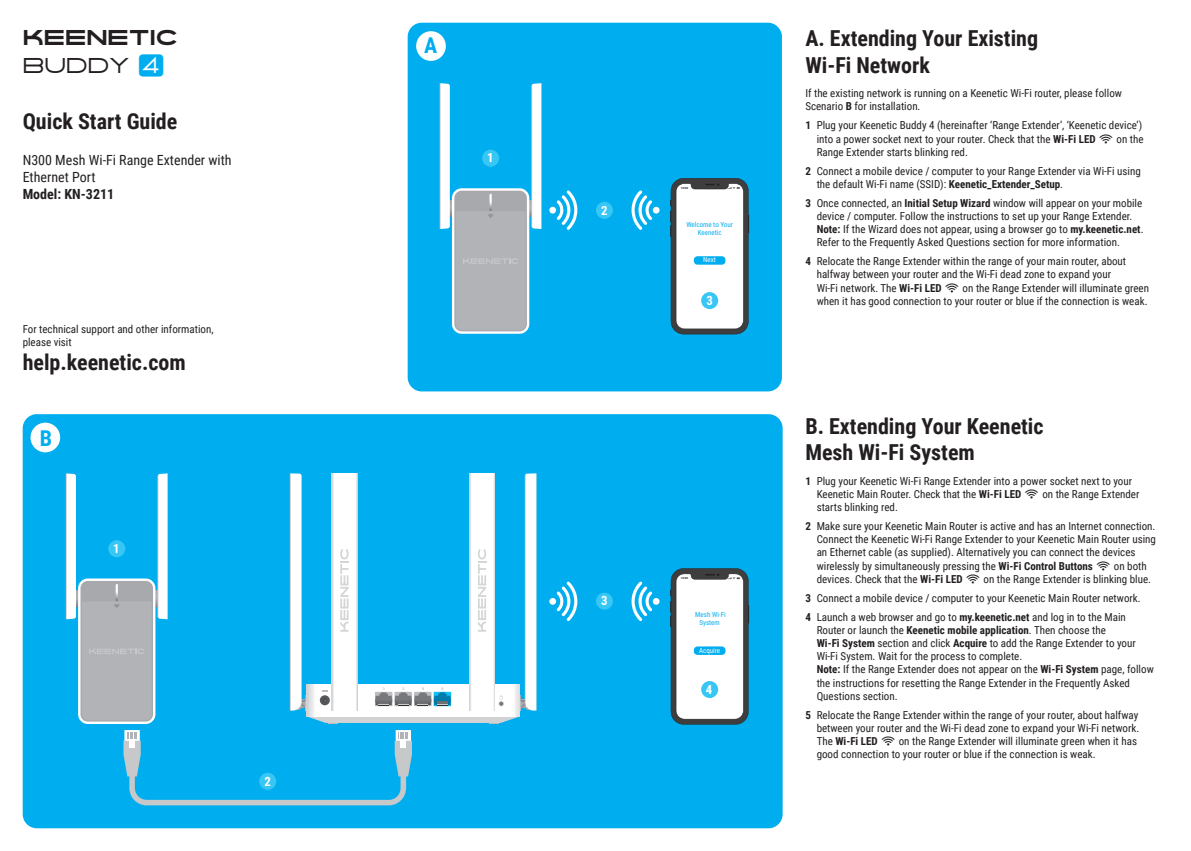
<style>
.page{position:relative;width:1191px;height:851px;background:#fff}
.page>*{position:absolute;margin:0;border:0;box-sizing:border-box;transform-origin:0 0}
.Header2{font:700 22px/26.4px "Roboto Condensed";color:#231f20}
.Header_instr{font:700 22px "Roboto Condensed";color:#231f20}
.t1{font:700 22px "Roboto Condensed";color:#00aeef}
.Logo_Keenetic{font:20px "KEENETIC Logo";color:#231f20}
.Model{font:20px "KEENETICM";color:#231f20}
.Text_instr{font:14px/16.8px "Roboto Condensed";color:#231f20}
.Text_instr-2{font:700 14px "Roboto Condensed";color:#231f20}
.t2{font:700 12.8px "Roboto Condensed";color:#fff}
.TextAB{font:11px/13.2px "Roboto Condensed";color:#231f20}
.Text_10pt{font:11px/13.2px "Roboto Condensed";color:#231f20}
.t3{font:7px/8.4px "Roboto Condensed";color:#00aeef;text-align:center}
.t4{font:7px "Roboto Condensed";color:#fff}
.t5{font:700 3.6px "Arial";color:#bcbdc0}
.t6{font:700 2.9px "Roboto";color:#231f20}
.s1{color:#00aeef}
.s2{font-weight:700}
.s3{font-family:"QSG Simbols"}
</style>
<div class="page">
<div style="left:408px;top:23px;width:374px;height:368px;background:#00aeef;border-radius:14px"></div>
<div style="left:596px;top:202px;width:17px;height:17px;background:#38c6f4;border-radius:50%"></div>
<div style="left:482px;top:150px;width:17px;height:17px;background:#38c6f4;border-radius:50%"></div>
<svg style="left:670px;top:178px;width:79px;height:156px;background:#ccd1d3"></svg>
<div style="left:694px;top:256px;width:31px;height:8px;background:#00aeef;border-radius:4px"></div>
<svg style="left:450px;top:200px;width:2px;height:16px"></svg>
<svg style="left:529px;top:200px;width:2px;height:16px"></svg>
<svg style="left:452px;top:188px;width:77px;height:146px"></svg>
<div style="left:454px;top:191px;width:73px;height:140px;background:#a8a9ad;border-radius:7px"></div>
<svg style="left:456px;top:193px;width:69px;height:137px"></svg>
<svg style="left:440px;top:83px;width:10px;height:146px"></svg>
<svg style="left:531px;top:83px;width:10px;height:146px"></svg>
<svg style="left:549px;top:190px;width:28px;height:40px"></svg>
<svg style="left:631px;top:190px;width:28px;height:40px"></svg>
<div style="left:701px;top:292px;width:17px;height:17px;background:#38c6f4;border-radius:50%"></div>
<div style="left:416px;top:31px;width:30px;height:30px;background:#fff;border-radius:50%"></div>
<div style="left:23px;top:414px;width:759px;height:414px;background:#00aeef;border-radius:14px"></div>
<svg style="left:123px;top:730px;width:289px;height:75px"></svg>
<div style="left:259px;top:772px;width:17px;height:17px;background:#38c6f4;border-radius:50%"></div>
<svg style="left:670px;top:568px;width:79px;height:156px;background:#ccd1d3"></svg>
<div style="left:694px;top:646px;width:31px;height:8px;background:#00aeef;border-radius:4px"></div>
<div style="left:701px;top:681px;width:17px;height:17px;background:#38c6f4;border-radius:50%"></div>
<div style="left:108px;top:540px;width:17px;height:17px;background:#38c6f4;border-radius:50%"></div>
<div style="left:596px;top:592px;width:17px;height:17px;background:#38c6f4;border-radius:50%"></div>
<svg style="left:76px;top:590px;width:2px;height:16px"></svg>
<svg style="left:155px;top:590px;width:3px;height:16px"></svg>
<svg style="left:78px;top:578px;width:77px;height:145px"></svg>
<div style="left:80px;top:581px;width:73px;height:140px;background:#a8a9ad;border-radius:7px"></div>
<svg style="left:82px;top:583px;width:70px;height:137px"></svg>
<svg style="left:66px;top:473px;width:10px;height:146px"></svg>
<svg style="left:158px;top:473px;width:10px;height:146px"></svg>
<svg style="left:549px;top:581px;width:28px;height:40px"></svg>
<svg style="left:631px;top:581px;width:28px;height:40px"></svg>
<div style="left:30px;top:422px;width:30px;height:30px;background:#fff;border-radius:50%"></div>
<svg style="left:290px;top:473px;width:16px;height:237px"></svg>
<svg style="left:520px;top:473px;width:16px;height:237px"></svg>
<svg style="left:306px;top:716px;width:214px;height:7px"></svg>
<svg style="left:306px;top:684px;width:214px;height:32px;background:#fafafa"></svg>
<svg style="left:320px;top:695px;width:10px;height:10px"></svg>
<svg style="left:498px;top:695px;width:6px;height:11px"></svg>
<svg style="left:375px;top:687px;width:76px;height:19px"></svg>
<div style="left:332px;top:473px;width:25px;height:237px;background:linear-gradient(to bottom,#fefefe,#fefefe)"></div>
<svg style="left:340px;top:548px;width:8px;height:83px"></svg>
<div style="left:469px;top:473px;width:25px;height:237px;background:#fff"></div>
<svg style="left:478px;top:549px;width:8px;height:82px"></svg>
<p class="Logo_Keenetic" style="left:23px;top:24px;width:157px">KEENETIC</p>
<p class="Model" style="left:23px;top:52px;width:142px">BUDDY <span class="s1">Â</span></p>
<p class="Header_instr" style="left:23px;top:106px;width:156px">Quick Start Guide</p>
<p class="Text_instr" style="left:23px;top:151px;width:210px">N300 Mesh Wi-Fi Range Extender with<br>Ethernet Port</p>
<p class="Text_instr-2" style="left:23px;top:184px;width:93px">Model: KN-3211</p>
<p class="Text_10pt" style="left:23px;top:321px;width:192px">For technical support and other information, please visit</p>
<p class="Header2" style="left:23px;top:348px;width:165px">help.keenetic.com</p>
<p class="t1" style="left:40px;top:422px;width:14px">B</p>
<p class="t2" style="left:113px;top:539px;width:8px">1</p>
<p class="t2" style="left:264px;top:771px;width:8px">2</p>
<p class="t1" style="left:424px;top:30px;width:15px">A</p>
<p class="t2" style="left:487px;top:149px;width:8px">1</p>
<p class="t5" style="left:383px;top:686px;width:4px">3</p>
<p class="t5" style="left:402px;top:686px;width:4px">2</p>
<p class="t5" style="left:441px;top:686px;width:4px">0</p>
<p class="t2" style="left:601px;top:201px;width:8px">2</p>
<p class="t2" style="left:601px;top:592px;width:8px">3</p>
<p class="t6" style="left:681px;top:186px;width:9px">10:00</p>
<p class="t3" style="left:686px;top:220px;width:48px">Welcome to Your<br>Keenetic</p>
<p class="t4" style="left:703px;top:255px;width:14px">Next</p>
<p class="t2" style="left:706px;top:291px;width:8px">3</p>
<p class="t6" style="left:681px;top:576px;width:9px">10:00</p>
<p class="t3" style="left:695px;top:610px;width:32px">Mesh Wi-Fi<br>System</p>
<p class="t4" style="left:699px;top:645px;width:23px">Acquire</p>
<p class="t2" style="left:706px;top:680px;width:8px">4</p>
<p class="Header2" style="left:805px;top:24px;width:234px">A. Extending Your Existing<br>Wi-Fi Network</p>
<p class="TextAB" style="left:805px;top:86px;width:318px">If the existing network is running on a Keenetic Wi-Fi router, please follow<br>Scenario <span class="s2">B</span> for installation.</p>
<p class="TextAB" style="left:816px;top:118px;width:328px;text-indent:-11px"><span class="s2">1</span> Plug your Keenetic Buddy 4 (hereinafter ‘Range Extender’, ‘Keenetic device’) into a power socket next to your router. Check that the <span class="s2">Wi-Fi LED</span> <span class="s3">D</span> on the<br>Range Extender starts blinking red.</p>
<p class="TextAB" style="left:816px;top:164px;width:326px;text-indent:-11px"><span class="s2">2</span> Сonnect a mobile device / computer to your Range Extender via Wi-Fi using the default Wi-Fi name (SSID): <span class="s2">Keenetic_Extender_Setup</span>.</p>
<p class="TextAB" style="left:816px;top:196px;width:328px;text-indent:-11px"><span class="s2">3</span> Once connected, an <span class="s2">Initial Setup Wizard</span> window will appear on your mobile device / computer. Follow the instructions to set up your Range Extender.<br><span class="s2">Note:</span> If the Wizard does not appear, using a browser go to <span class="s2">my.keenetic.net</span>.<br>Refer to the Frequently Asked Questions section for more information.</p>
<p class="TextAB" style="left:816px;top:254px;width:334px;text-indent:-11px"><span class="s2">4</span> Relocate the Range Extender within the range of your main router, about halfway between your router and the Wi-Fi dead zone to expand your<br>Wi-Fi network. The <span class="s2">Wi-Fi LED</span> <span class="s3">D</span> on the Range Extender will illuminate green when it has good connection to your router or blue if the connection is weak.</p>
<p class="Header2" style="left:805px;top:412px;width:240px">B. Extending Your Keenetic<br>Mesh Wi-Fi System</p>
<p class="TextAB" style="left:816px;top:473px;width:324px;text-indent:-11px"><span class="s2">1</span> Plug your Keenetic Wi-Fi Range Extender into a power socket next to your<br>Keenetic Main Router. Check that the <span class="s2">Wi-Fi LED</span> <span class="s3">D</span> on the Range Extender starts blinking red.</p>
<p class="TextAB" style="left:816px;top:519px;width:341px;text-indent:-11px"><span class="s2">2</span> Make sure your Keenetic Main Router is active and has an Internet connection.<br>Connect the Keenetic Wi-Fi Range Extender to your Keenetic Main Router using an Ethernet cable (as supplied). Alternatively you can connect the devices wirelessly by simultaneously pressing the <span class="s2">Wi-Fi Control Buttons</span> <span class="s3">D</span> on both devices. Check that the <span class="s2">Wi-Fi LED</span> <span class="s3">D</span> on the Range Extender is blinking blue.</p>
<p class="TextAB" style="left:805px;top:590px;width:337px"><span class="s2">3</span> Сonnect a mobile device / computer to your Keenetic Main Router network.</p>
<p class="TextAB" style="left:816px;top:609px;width:339px;text-indent:-11px"><span class="s2">4</span> Launch a web browser and go to <span class="s2">my.keenetic.net</span> and log in to the Main Router or launch the <span class="s2">Keenetic mobile application</span>. Then choose the<br><span class="s2">Wi-Fi System</span> section and click <span class="s2">Acquire</span> to add the Range Extender to your Wi-Fi System. Wait for the process to complete.<br><span class="s2">Note:</span> If the Range Extender does not appear on the <span class="s2">Wi-Fi System</span> page, follow the instructions for resetting the Range Extender in the Frequently Asked Questions section.</p>
<p class="TextAB" style="left:816px;top:707px;width:324px;text-indent:-11px"><span class="s2">5</span> Relocate the Range Extender within the range of your router, about halfway between your router and the Wi-Fi dead zone to expand your Wi-Fi network.<br>The <span class="s2">Wi-Fi LED</span> <span class="s3">D</span> on the Range Extender will illuminate green when it has good connection to your router or blue if the connection is weak.</p>
</div>
